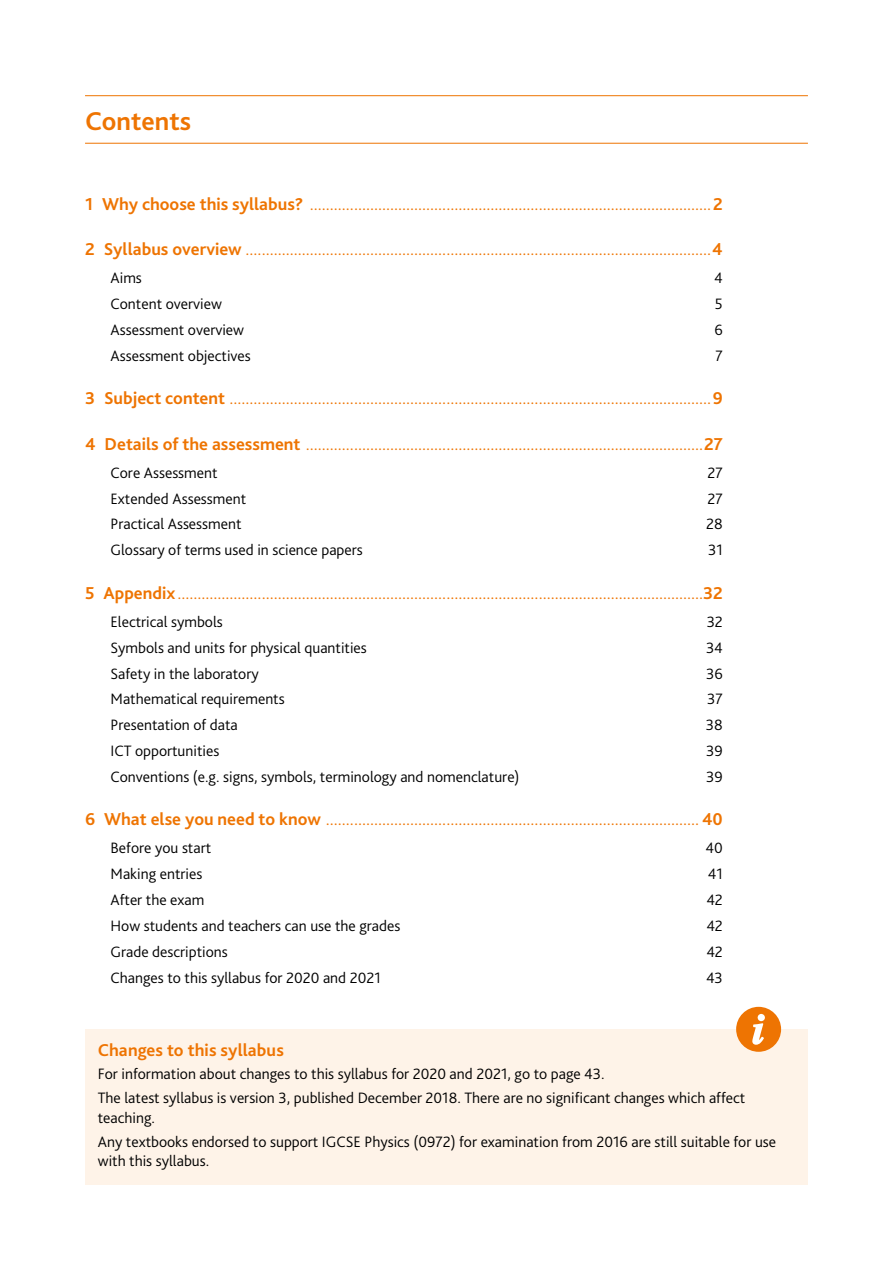
<style>
.page{position:relative;width:893px;height:1263px;background:#fff}
.page>*{position:absolute;margin:0;border:0;box-sizing:border-box;transform-origin:0 0}
.t1{font:700 27px "Bliss Pro";color:#ee7402}
.t2{font:300 18px "Bliss Pro";color:#ee7402}
.t3{font:700 18px "Bliss Pro";letter-spacing:.005em;color:#ee7402}
.t4{font:300 15.75px/23.7px "Bliss Pro";color:#000}
.s1{font-weight:700}
</style>
<div class="page">
<hr style="left:85px;top:95px;width:723px;height:1px;background:#ee7402">
<hr style="left:85px;top:143px;width:723px;height:1px;background:#ee7402">
<div style="left:85px;top:1029px;width:723px;height:156px;background:#fef3e8"></div>
<svg style="left:736px;top:1007px;width:45px;height:45px"></svg>
<h1 class="t1" style="left:85px;top:104px;width:108px">Contents</h1>
<p class="t2" style="left:85px;top:192px;width:639px"><span class="s1">1 Why choose this syllabus?</span> ....................................................................................................<span class="s1">2</span></p>
<p class="t2" style="left:85px;top:238px;width:639px"><span class="s1">2 Syllabus overview</span> ....................................................................................................................<span class="s1">4</span></p>
<p class="t4" style="left:111px;top:266px;width:33px">Aims</p>
<p class="t4" style="left:714px;top:266px;width:10px">4</p>
<p class="t4" style="left:111px;top:292px;width:113px">Content overview</p>
<p class="t4" style="left:715px;top:292px;width:9px">5</p>
<p class="t4" style="left:111px;top:318px;width:135px">Assessment overview</p>
<p class="t4" style="left:714px;top:318px;width:10px">6</p>
<p class="t4" style="left:111px;top:344px;width:142px">Assessment objectives</p>
<p class="t4" style="left:715px;top:344px;width:9px">7</p>
<p class="t2" style="left:85px;top:387px;width:639px"><span class="s1">3 Subject content</span> ........................................................................................................................<span class="s1">9</span></p>
<p class="t2" style="left:85px;top:432px;width:639px"><span class="s1">4 Details of the assessment</span> ...................................................................................................<span class="s1">27</span></p>
<p class="t4" style="left:111px;top:461px;width:109px">Core Assessment</p>
<p class="t4" style="left:708px;top:461px;width:17px">27</p>
<p class="t4" style="left:111px;top:486px;width:137px">Extended Assessment</p>
<p class="t4" style="left:708px;top:486px;width:17px">27</p>
<p class="t4" style="left:111px;top:512px;width:133px">Practical Assessment</p>
<p class="t4" style="left:706px;top:512px;width:18px">28</p>
<p class="t4" style="left:111px;top:538px;width:254px">Glossary of terms used in science papers</p>
<p class="t4" style="left:708px;top:538px;width:16px">31</p>
<p class="t2" style="left:85px;top:582px;width:639px"><span class="s1">5 Appendix</span>...................................................................................................................................<span class="s1">32</span></p>
<p class="t4" style="left:111px;top:610px;width:114px">Electrical symbols</p>
<p class="t4" style="left:707px;top:610px;width:18px">32</p>
<p class="t4" style="left:111px;top:635px;width:258px">Symbols and units for physical quantities</p>
<p class="t4" style="left:706px;top:635px;width:18px">34</p>
<p class="t4" style="left:111px;top:661px;width:150px">Safety in the laboratory</p>
<p class="t4" style="left:706px;top:661px;width:18px">36</p>
<p class="t4" style="left:111px;top:687px;width:176px">Mathematical requirements</p>
<p class="t4" style="left:707px;top:687px;width:17px">37</p>
<p class="t4" style="left:111px;top:713px;width:129px">Presentation of data</p>
<p class="t4" style="left:706px;top:713px;width:18px">38</p>
<p class="t4" style="left:111px;top:739px;width:110px">ICT opportunities</p>
<p class="t4" style="left:706px;top:739px;width:18px">39</p>
<p class="t4" style="left:111px;top:765px;width:410px">Conventions (e.g. signs, symbols, terminology and nomenclature)</p>
<p class="t4" style="left:706px;top:765px;width:18px">39</p>
<p class="t2" style="left:85px;top:808px;width:639px"><span class="s1">6 What else you need to know</span> ............................................................................................. <span class="s1">40</span></p>
<p class="t4" style="left:111px;top:836px;width:102px">Before you start</p>
<p class="t4" style="left:706px;top:836px;width:19px">40</p>
<p class="t4" style="left:111px;top:862px;width:93px">Making entries</p>
<p class="t4" style="left:708px;top:862px;width:17px">41</p>
<p class="t4" style="left:111px;top:888px;width:95px">After the exam</p>
<p class="t4" style="left:706px;top:888px;width:18px">42</p>
<p class="t4" style="left:111px;top:914px;width:291px">How students and teachers can use the grades</p>
<p class="t4" style="left:706px;top:914px;width:18px">42</p>
<p class="t4" style="left:111px;top:940px;width:119px">Grade descriptions</p>
<p class="t4" style="left:706px;top:940px;width:18px">42</p>
<p class="t4" style="left:111px;top:966px;width:272px">Changes to this syllabus for 2020 and 2021</p>
<p class="t4" style="left:706px;top:966px;width:18px">43</p>
<p class="t3" style="left:98px;top:1038px;width:188px">Changes to this syllabus</p>
<p class="t4" style="left:98px;top:1062px;width:649px">For information about changes to this syllabus for 2020 and 2021, go to page 43.<br>The latest syllabus is version 3, published December 2018. There are no significant changes which affect</p>
<p class="t4" style="left:98px;top:1105px;width:680px">teaching.<br>Any textbooks endorsed to support IGCSE Physics (0972) for examination from 2016 are still suitable for use</p>
<p class="t4" style="left:98px;top:1149px;width:113px">with this syllabus.</p>
</div>
